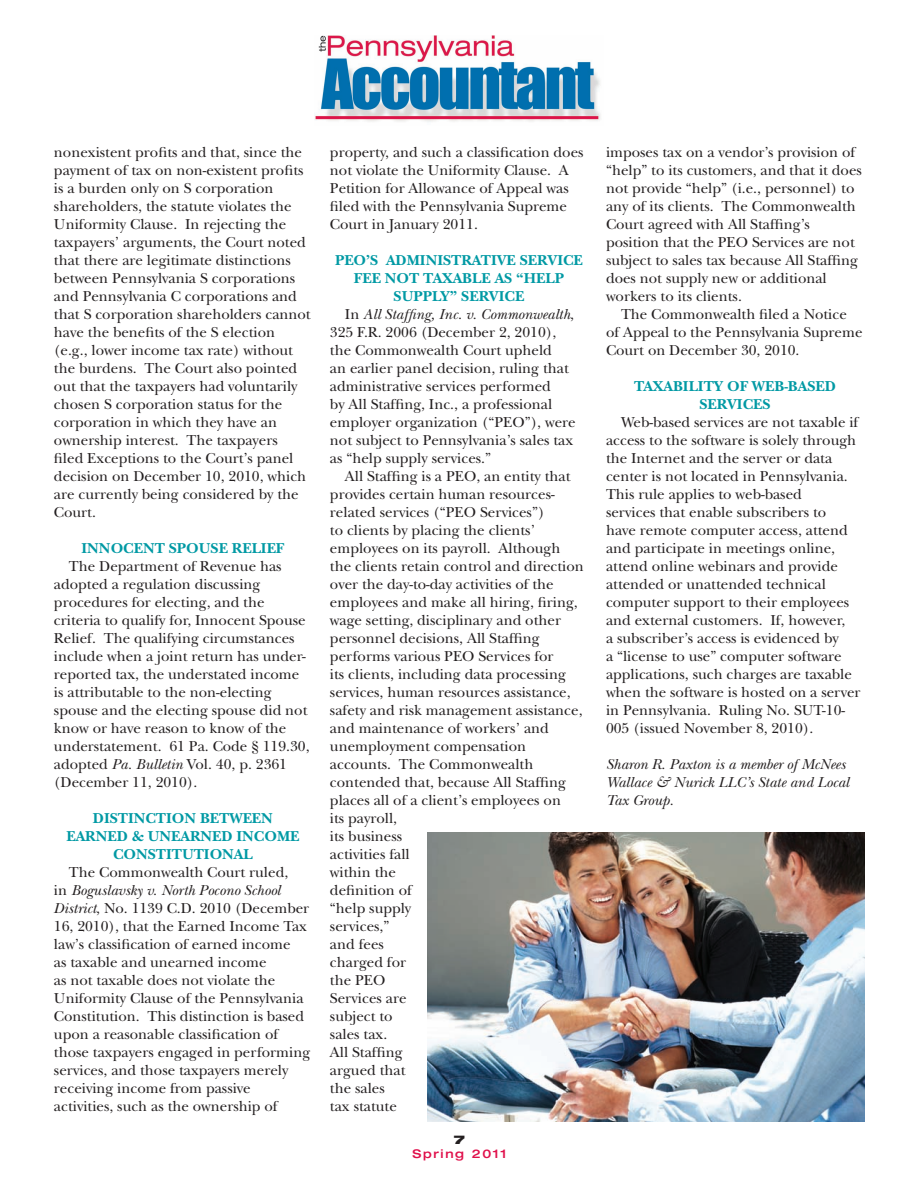
<style>
.page{position:relative;width:918px;height:1188px;background:#fff}
.page>*{position:absolute;margin:0;border:0;box-sizing:border-box;transform-origin:0 0}
.t1{font:15px/18px "New Baskerville";color:#231f20}
.t2{font:700 15px/18px "New Baskerville";color:#0099a4;text-align:center}
.t3{font:italic 15px/18px "New Baskerville";color:#231f20}
.t4{font:500 expanded 12px "Helvetica Neue";letter-spacing:.14em;color:#e0104b}
.t5{font:900 expanded 12px "Helvetica Neue";color:#231f20}
.s1{font-style:italic}
</style>
<div class="page">
<img style="left:315px;top:35px;width:285px;height:87px">
<img style="left:428px;top:833px;width:436px;height:288px">
<p class="t1" style="left:54px;top:143px;width:258px">nonexistent profits and that, since the payment of tax on non-existent profits is a burden only on S corporation shareholders, the statute violates the Uniformity Clause. In rejecting the taxpayers’ arguments, the Court noted that there are legitimate distinctions between Pennsylvania S corporations and Pennsylvania C corporations and that S corporation shareholders cannot have the benefits of the S election (e.g., lower income tax rate) without the burdens. The Court also pointed out that the taxpayers had voluntarily chosen S corporation status for the corporation in which they have an ownership interest. The taxpayers filed Exceptions to the Court’s panel decision on December 10, 2010, which are currently being considered by the Court.</p>
<p class="t2" style="left:82px;top:539px;width:204px">INNOCENT SPOUSE RELIEF</p>
<p class="t1" style="left:54px;top:557px;width:257px;text-indent:15px">The Department of Revenue has adopted a regulation discussing procedures for electing, and the criteria to qualify for, Innocent Spouse Relief. The qualifying circumstances include when a joint return has under&shy;reported tax, the understated income is attributable to the non-electing spouse and the electing spouse did not know or have reason to know of the understatement. 61 Pa. Code § 119.30, adopted <span class="s1">Pa. Bulletin</span> Vol. 40, p. 2361 (December 11, 2010).</p>
<p class="t2" style="left:66px;top:809px;width:235px">DISTINCTION BETWEEN<br>EARNED &amp; UNEARNED INCOME<br>CONSTITUTIONAL</p>
<p class="t1" style="left:54px;top:863px;width:258px;text-indent:15px">The Commonwealth Court ruled,<br>in <span class="s1">Boguslavsky v. North Pocono School District</span>, No. 1139 C.D. 2010 (December 16, 2010), that the Earned Income Tax law’s classification of earned income<br>as taxable and unearned income<br>as not taxable does not violate the Uniformity Clause of the Pennsylvania Constitution. This distinction is based upon a reasonable classification of those taxpayers engaged in performing services, and those taxpayers merely receiving income from passive activities, such as the ownership of</p>
<p class="t1" style="left:330px;top:143px;width:255px">property, and such a classification does not violate the Uniformity Clause. A Petition for Allowance of Appeal was filed with the Pennsylvania Supreme Court in January 2011.</p>
<p class="t2" style="left:335px;top:251px;width:249px">PEO’S ADMINISTRATIVE SERVICE<br>FEE NOT TAXABLE AS “HELP<br>SUPPLY” SERVICE</p>
<p class="t1" style="left:330px;top:305px;width:247px;text-indent:15px">In <span class="s1">All Staffing, Inc. v. Commonwealth</span>, 325 F.R. 2006 (December 2, 2010), the Commonwealth Court upheld<br>an earlier panel decision, ruling that administrative services performed<br>by All Staffing, Inc., a professional employer organization (“PEO”), were not subject to Pennsylvania’s sales tax as “help supply services.”</p>
<p class="t1" style="left:330px;top:467px;width:255px;text-indent:15px">All Staffing is a PEO, an entity that provides certain human resources&shy;related services (“PEO Services”)<br>to clients by placing the clients’ employees on its payroll. Although the clients retain control and direction over the day-to-day activities of the employees and make all hiring, firing, wage setting, disciplinary and other personnel decisions, All Staffing performs various PEO Services for<br>its clients, including data processing services, human resources assistance, safety and risk management assistance, and maintenance of workers’ and unemployment compensation accounts. The Commonwealth contended that, because All Staffing places all of a client’s employees on<br>its payroll,<br>its business<br>activities fall<br>within the<br>definition of<br>“help supply<br>services,”<br>and fees<br>charged for<br>the PEO<br>Services are<br>subject to<br>sales tax.<br>All Staffing<br>argued that<br>the sales<br>tax statute</p>
<p class="t5" style="left:454px;top:1132px;width:13px">7</p>
<p class="t4" style="left:412px;top:1147px;width:96px">Spring 2011</p>
<p class="t1" style="left:606px;top:143px;width:257px">imposes tax on a vendor’s provision of “help” to its customers, and that it does not provide “help” (i.e., personnel) to any of its clients. The Commonwealth Court agreed with All Staffing’s position that the PEO Services are not subject to sales tax because All Staffing does not supply new or additional workers to its clients.</p>
<p class="t1" style="left:606px;top:305px;width:258px;text-indent:15px">The Commonwealth filed a Notice of Appeal to the Pennsylvania Supreme<br>Court on December 30, 2010.</p>
<p class="t2" style="left:634px;top:377px;width:203px">TAXABILITY OF WEB-BASED<br>SERVICES</p>
<p class="t1" style="left:606px;top:413px;width:256px;text-indent:15px">Web-based services are not taxable if access to the software is solely through the Internet and the server or data center is not located in Pennsylvania.<br>This rule applies to web-based<br>services that enable subscribers to<br>have remote computer access, attend and participate in meetings online, attend online webinars and provide attended or unattended technical computer support to their employees and external customers. If, however,<br>a subscriber’s access is evidenced by<br>a “license to use” computer software applications, such charges are taxable when the software is hosted on a server in Pennsylvania. Ruling No. SUT-10- 005 (issued November 8, 2010).</p>
<p class="t3" style="left:606px;top:755px;width:245px">Sharon R. Paxton is a member of McNees<br>Wallace &amp; Nurick LLC’s State and Local<br>Tax Group.</p>
</div>
